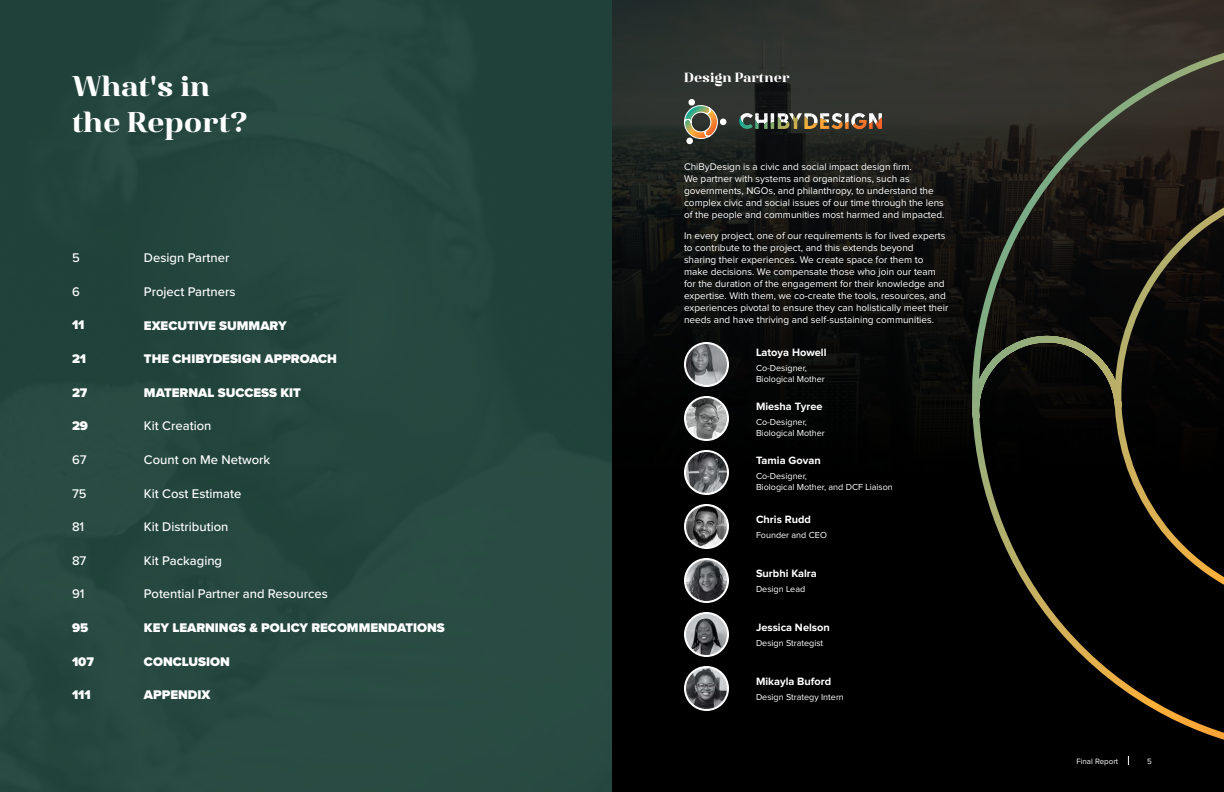
<style>
.page{position:relative;width:1224px;height:792px;background:#fff}
.page>*{position:absolute;margin:0;border:0;box-sizing:border-box;transform-origin:0 0}
.t1{font:30px/36px "Famosa Heavy Demo";color:#fff}
.t2{font:14px "Famosa Heavy Demo";color:#fff}
.t3{font:500 13px "Proxima Nova";color:#fff}
.t4{font:900 13px "Proxima Nova";color:#fff}
.t5{font:700 11px "Proxima Nova";color:#fff}
.t6{font:10px/12px "Proxima Nova";color:#fff}
.t7{font:9px/10.8px "Proxima Nova";color:#fff}
.t8{font:8px "Proxima Nova";color:#fff}
.s1{font-family:"Proxima Nova";font-weight:700}
</style>
<div class="page">
<div style="left:0;top:0;width:612px;height:792px;background:#25473f"></div>
<div style="left:612px;top:0;width:612px;height:792px;background:#000"></div>
<img style="left:612px;top:0;width:612px;height:486px">
<svg style="left:739px;top:113px;width:143px;height:16px"></svg>
<svg style="left:684px;top:99px;width:46px;height:45px"></svg>
<img style="left:685px;top:343px;width:43px;height:43px;border-radius:22px">
<div style="left:684px;top:342px;width:45px;height:45px;border:2px solid #fff;border-radius:50%"></div>
<img style="left:685px;top:397px;width:43px;height:43px;border-radius:22px">
<div style="left:684px;top:396px;width:45px;height:45px;border:2px solid #fff;border-radius:50%"></div>
<img style="left:685px;top:451px;width:43px;height:43px;border-radius:22px">
<div style="left:684px;top:450px;width:45px;height:45px;border:2px solid #fff;border-radius:50%"></div>
<img style="left:685px;top:505px;width:43px;height:43px;border-radius:22px">
<div style="left:684px;top:504px;width:45px;height:45px;border:2px solid #fff;border-radius:50%"></div>
<img style="left:685px;top:559px;width:43px;height:43px;border-radius:22px">
<div style="left:684px;top:558px;width:45px;height:45px;border:2px solid #fff;border-radius:50%"></div>
<img style="left:685px;top:613px;width:43px;height:43px;border-radius:22px">
<div style="left:684px;top:612px;width:45px;height:45px;border:2px solid #fff;border-radius:50%"></div>
<img style="left:685px;top:667px;width:43px;height:43px;border-radius:22px">
<div style="left:684px;top:666px;width:45px;height:45px;border:2px solid #fff;border-radius:50%"></div>
<svg style="left:969px;top:32px;width:255px;height:733px"></svg>
<h1 class="t1" style="left:72px;top:71px;width:177px">What<span class="s1">'</span>s in the Report?</h1>
<h3 class="t3" style="left:72px;top:248px;width:9px">5</h3>
<h3 class="t3" style="left:72px;top:282px;width:9px">6</h3>
<h3 class="t4" style="left:72px;top:315px;width:14px">11</h3>
<h3 class="t4" style="left:72px;top:349px;width:16px">21</h3>
<h3 class="t4" style="left:72px;top:383px;width:17px">27</h3>
<h3 class="t4" style="left:72px;top:416px;width:18px">29</h3>
<h3 class="t3" style="left:72px;top:450px;width:16px">67</h3>
<h3 class="t3" style="left:72px;top:483px;width:16px">75</h3>
<h3 class="t3" style="left:72px;top:517px;width:14px">81</h3>
<h3 class="t3" style="left:72px;top:551px;width:16px">87</h3>
<h3 class="t3" style="left:72px;top:584px;width:14px">91</h3>
<h3 class="t4" style="left:72px;top:618px;width:18px">95</h3>
<h3 class="t4" style="left:72px;top:652px;width:23px">107</h3>
<h3 class="t4" style="left:72px;top:685px;width:20px">111</h3>
<h3 class="t3" style="left:144px;top:248px;width:87px">Design Partner</h3>
<h3 class="t3" style="left:144px;top:282px;width:93px">Project Partners</h3>
<h3 class="t4" style="left:144px;top:316px;width:144px">EXECUTIVE SUMMARY</h3>
<h3 class="t4" style="left:144px;top:349px;width:195px">THE CHIBYDESIGN APPROACH</h3>
<h3 class="t4" style="left:144px;top:383px;width:159px">MATERNAL SUCCESS KIT</h3>
<h3 class="t3" style="left:144px;top:416px;width:69px">Kit Creation</h3>
<h3 class="t3" style="left:144px;top:450px;width:128px">Count on Me Network</h3>
<h3 class="t3" style="left:144px;top:484px;width:99px">Kit Cost Estimate</h3>
<h3 class="t3" style="left:144px;top:517px;width:86px">Kit Distribution</h3>
<h3 class="t3" style="left:144px;top:551px;width:80px">Kit Packaging</h3>
<h3 class="t3" style="left:144px;top:584px;width:185px">Potential Partner and Resources</h3>
<h3 class="t4" style="left:144px;top:618px;width:302px">KEY LEARNINGS &amp; POLICY RECOMMENDATIONS</h3>
<h3 class="t4" style="left:144px;top:652px;width:87px">CONCLUSION</h3>
<h3 class="t4" style="left:144px;top:685px;width:68px">APPENDIX</h3>
<h2 class="t2" style="left:684px;top:72px;width:107px">Design Partner</h2>
<p class="t6" style="left:684px;top:161px;width:262px">ChiByDesign is a civic and social impact design firm.<br>We partner with systems and organizations, such as governments, NGOs, and philanthropy, to understand the complex civic and social issues of our time through the lens of the people and communities most harmed and impacted.</p>
<p class="t6" style="left:684px;top:230px;width:266px">In every project, one of our requirements is for lived experts to contribute to the project, and this extends beyond sharing their experiences. We create space for them to make decisions. We compensate those who join our team for the duration of the engagement for their knowledge and expertise. With them, we co-create the tools, resources, and experiences pivotal to ensure they can holistically meet their needs and have thriving and self-sustaining communities.</p>
<p class="t5" style="left:756px;top:347px;width:72px">Latoya Howell</p>
<p class="t7" style="left:756px;top:363px;width:70px">Co-Designer,<br>Biological Mother</p>
<p class="t5" style="left:756px;top:401px;width:68px">Miesha Tyree</p>
<p class="t7" style="left:756px;top:417px;width:70px">Co-Designer,<br>Biological Mother</p>
<p class="t5" style="left:756px;top:455px;width:66px">Tamia Govan</p>
<p class="t7" style="left:756px;top:471px;width:138px">Co-Designer,<br>Biological Mother, and DCF Liaison</p>
<p class="t5" style="left:756px;top:515px;width:57px">Chris Rudd</p>
<p class="t7" style="left:756px;top:530px;width:72px">Founder and CEO</p>
<p class="t5" style="left:756px;top:569px;width:62px">Surbhi Kalra</p>
<p class="t7" style="left:756px;top:584px;width:51px">Design Lead</p>
<p class="t5" style="left:756px;top:623px;width:75px">Jessica Nelson</p>
<p class="t7" style="left:756px;top:638px;width:69px">Design Strategist</p>
<p class="t5" style="left:756px;top:677px;width:77px">Mikayla Buford</p>
<p class="t7" style="left:756px;top:692px;width:89px">Design Strategy Intern</p>
<p class="t8" style="left:1076px;top:757px;width:43px">Final Report</p>
<p class="t8" style="left:1147px;top:757px;width:6px">5</p>
</div>
